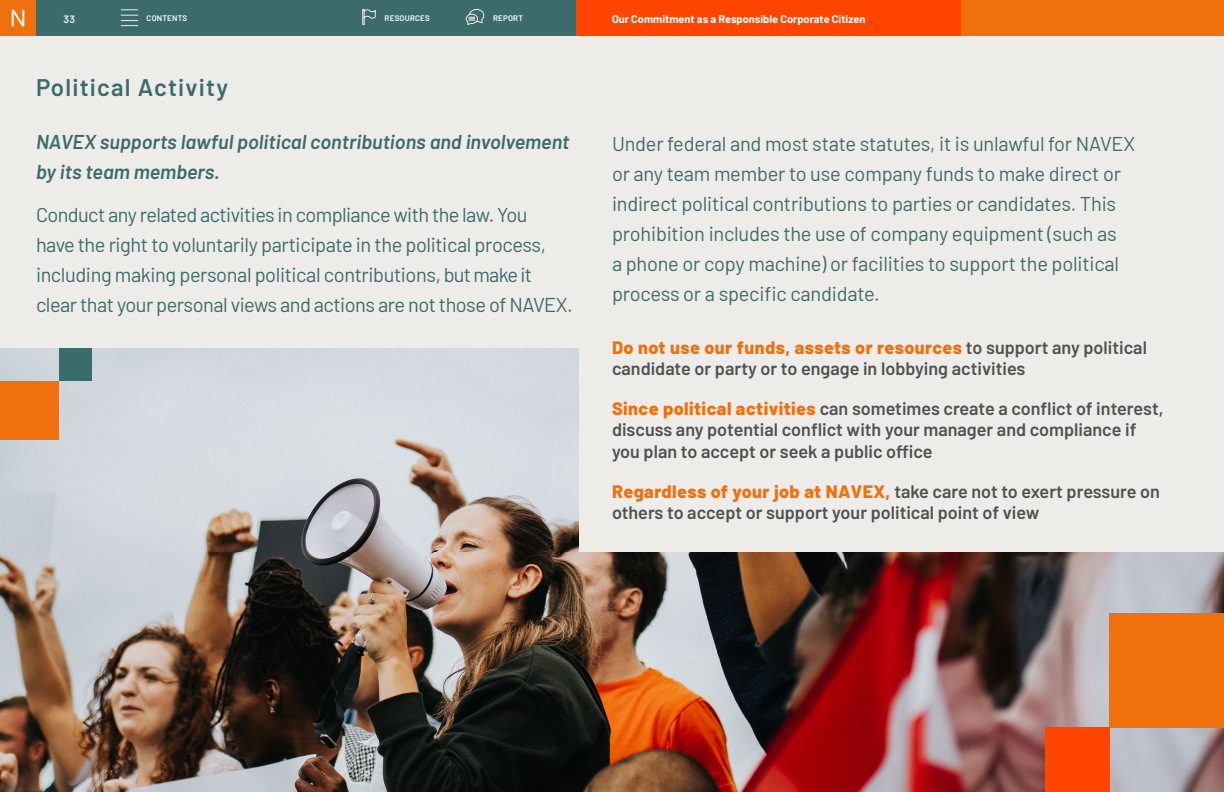
<style>
.page{position:relative;width:1224px;height:792px;background:#eeece9}
.page>*{position:absolute;margin:0;border:0;box-sizing:border-box;transform-origin:0 0}
.t1{font:600 24px "Barlow";letter-spacing:.05em;color:#3b6c6b}
.Intro_Copy{font:20px/30px "Barlow";letter-spacing:-.02em;color:#3b6c6b}
.Intro_Copy-2{font:italic 600 20px/30px "Barlow";color:#3b6c6b}
.Bullet_1{font:600 18px/21.6px "Barlow";color:#515052}
.t2{font:700 11px "Barlow";color:#fff}
.t3{font:600 10.7px "Barlow";color:#eeece9}
.t4{font:600 8px "Barlow";letter-spacing:.025em;color:#fff}
.s1{font-weight:800;color:#ef700c}
</style>
<div class="page">
<div style="left:36px;top:0;width:540px;height:36px;background:#3b6c6b"></div>
<div style="left:720px;top:0;width:504px;height:36px;background:#ef700c"></div>
<div style="left:0;top:0;width:36px;height:36px;background:#ef700c"></div>
<svg style="left:12px;top:9px;width:12px;height:18px"></svg>
<svg style="left:121px;top:9px;width:17px;height:17px"></svg>
<svg style="left:362px;top:8px;width:14px;height:17px"></svg>
<svg style="left:466px;top:9px;width:19px;height:16px"></svg>
<div style="left:576px;top:0;width:385px;height:36px;background:#ff4500"></div>
<img style="left:1px;top:348px;width:577px;height:204px">
<img style="left:1px;top:552px;width:1223px;height:240px">
<div style="left:59px;top:348px;width:33px;height:33px;background:#3b6c6b"></div>
<div style="left:1045px;top:728px;width:65px;height:64px;background:#ff4500"></div>
<div style="left:0;top:381px;width:59px;height:59px;background:#ef700c"></div>
<div style="left:1110px;top:613px;width:114px;height:115px;background:#ef700c"></div>
<p class="t3" style="left:64px;top:11px;width:13px">33</p>
<p class="t4" style="left:147px;top:12px;width:42px">CONTENTS</p>
<p class="t4" style="left:385px;top:12px;width:47px">RESOURCES</p>
<p class="t4" style="left:493px;top:12px;width:31px">REPORT</p>
<p class="t2" style="left:612px;top:11px;width:255px">Our Commitment as a Responsible Corporate Citizen</p>
<p class="t1" style="left:36px;top:70px;width:194px">Political Activity</p>
<p class="Intro_Copy-2" style="left:36px;top:125px;width:535px">NAVEX supports lawful political contributions and involvement by its team members.</p>
<p class="Intro_Copy" style="left:36px;top:198px;width:538px">Conduct any related activities in compliance with the law. You<br>have the right to voluntarily participate in the political process, including making personal political contributions, but make it clear that your personal views and actions are not those of NAVEX.</p>
<p class="Intro_Copy" style="left:612px;top:127px;width:525px">Under federal and most state statutes, it is unlawful for NAVEX or any team member to use company funds to make direct or indirect political contributions to parties or candidates. This prohibition includes the use of company equipment (such as<br>a phone or copy machine) or facilities to support the political process or a specific candidate.</p>
<p class="Bullet_1" style="left:612px;top:335px;width:537px"><span class="s1">Do not use our funds, assets or resources</span> to support any political candidate or party or to engage in lobbying activities</p>
<p class="Bullet_1" style="left:612px;top:396px;width:553px"><span class="s1">Since political activities</span> can sometimes create a conflict of interest, discuss any potential conflict with your manager and compliance if you plan to accept or seek a public office</p>
<p class="Bullet_1" style="left:612px;top:479px;width:550px"><span class="s1">Regardless of your job at NAVEX,</span> take care not to exert pressure on others to accept or support your political point of view</p>
</div>
